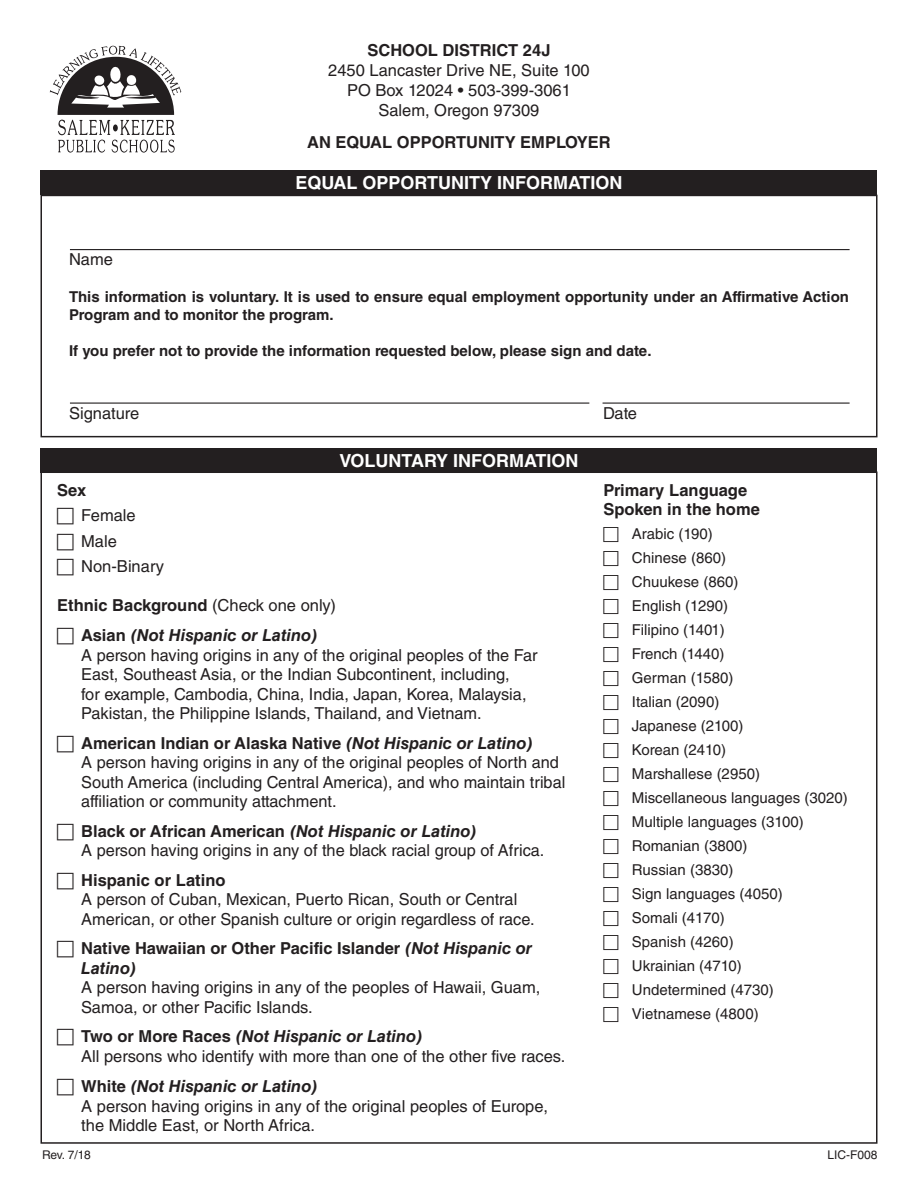
<style>
.page{position:relative;width:918px;height:1188px;background:#fff}
.page>*{position:absolute;margin:0;border:0;box-sizing:border-box;transform-origin:0 0}
.t1{font:700 18px "Helvetica LT Std";color:#fff}
.t2{font:16.5px/19.5px "Helvetica LT Std";color:#231f20}
.t3{font:700 16.5px/19.8px "Helvetica LT Std";color:#231f20}
.t4{font:15px "Helvetica LT Std";color:#231f20}
.t5{font:700 15px/18px "Helvetica LT Std";color:#231f20}
.t6{font:12px "Helvetica LT Std";color:#231f20}
.s1{font-weight:400}
.s2{font-weight:700}
.s3{font-weight:700;font-style:italic}
</style>
<div class="page">
<div style="left:40px;top:195px;width:838px;height:242px;border:2px solid #231f20"></div>
<hr style="left:70px;top:249px;width:780px;height:1px;background:#231f20">
<hr style="left:70px;top:403px;width:519px;height:1px;background:#231f20">
<hr style="left:603px;top:403px;width:247px;height:1px;background:#231f20">
<div style="left:40px;top:170px;width:838px;height:25px;background:#231f20"></div>
<div style="left:40px;top:448px;width:838px;height:25px;background:#231f20"></div>
<svg style="left:50px;top:46px;width:131px;height:107px"></svg>
<p class="t3" style="left:367px;top:40px;width:185px">SCHOOL DISTRICT 24J</p>
<p class="t2" style="left:328px;top:61px;width:263px">2450 Lancaster Drive NE, Suite 100</p>
<p class="t2" style="left:347px;top:80px;width:225px">PO Box 12024 • 503-399-3061</p>
<p class="t2" style="left:379px;top:100px;width:162px">Salem, Oregon 97309</p>
<p class="t3" style="left:307px;top:132px;width:305px">AN EQUAL OPPORTUNITY EMPLOYER</p>
<p class="t1" style="left:296px;top:172px;width:328px">EQUAL OPPORTUNITY INFORMATION</p>
<p class="t2" style="left:69px;top:249px;width:46px">Name</p>
<p class="t5" style="left:69px;top:288px;width:782px">This information is voluntary. It is used to ensure equal employment opportunity under an Affirmative Action<br>Program and to monitor the program.</p>
<p class="t5" style="left:69px;top:342px;width:584px">If you prefer not to provide the information requested below, please sign and date.</p>
<p class="t2" style="left:69px;top:404px;width:72px">Signature</p>
<p class="t2" style="left:603px;top:404px;width:36px">Date</p>
<p class="t1" style="left:340px;top:450px;width:240px">VOLUNTARY INFORMATION</p>
<p class="t3" style="left:57px;top:480px;width:31px">Sex</p>
<p class="t2" style="left:81px;top:503px;width:56px;line-height:25.5px">Female<br>Male</p>
<p class="t2" style="left:81px;top:557px;width:85px">Non-Binary</p>
<p class="t3" style="left:57px;top:596px;width:280px">Ethnic Background <span class="s1">(Check one only)</span></p>
<p class="t2" style="left:81px;top:625px;width:458px"><span class="s2">Asian</span> <span class="s3">(Not Hispanic or Latino)<br></span>A person having origins in any of the original peoples of the Far East, Southeast Asia, or the Indian Subcontinent, including,<br>for example, Cambodia, China, India, Japan, Korea, Malaysia, Pakistan, the Philippine Islands, Thailand, and Vietnam.</p>
<p class="t2" style="left:81px;top:733px;width:486px"><span class="s2">American Indian or Alaska Native</span> <span class="s3">(Not Hispanic or Latino)<br></span>A person having origins in any of the original peoples of North and South America (including Central America), and who maintain tribal affiliation or community attachment.</p>
<p class="t2" style="left:81px;top:821px;width:465px"><span class="s2">Black or African American</span> <span class="s3">(Not Hispanic or Latino)<br></span>A person having origins in any of the black racial group of Africa.</p>
<p class="t2" style="left:81px;top:870px;width:455px"><span class="s2">Hispanic or Latino<br></span>A person of Cuban, Mexican, Puerto Rican, South or Central<br>American, or other Spanish culture or origin regardless of race.</p>
<p class="t2" style="left:81px;top:938px;width:461px"><span class="s2">Native Hawaiian or Other Pacific Islander</span> <span class="s3">(Not Hispanic or Latino)<br></span>A person having origins in any of the peoples of Hawaii, Guam, Samoa, or other Pacific Islands.</p>
<p class="t2" style="left:81px;top:1027px;width:486px"><span class="s2">Two or More Races</span> <span class="s3">(Not Hispanic or Latino)<br></span>All persons who identify with more than one of the other five races.</p>
<p class="t2" style="left:81px;top:1076px;width:468px"><span class="s2">White</span> <span class="s3">(Not Hispanic or Latino)<br></span>A person having origins in any of the original peoples of Europe, the Middle East, or North Africa.</p>
<p class="t3" style="left:603px;top:480px;width:158px">Primary Language<br>Spoken in the home</p>
<p class="t4" style="left:632px;top:526px;width:82px">Arabic (190)</p>
<p class="t4" style="left:632px;top:550px;width:96px">Chinese (860)</p>
<p class="t4" style="left:632px;top:574px;width:108px">Chuukese (860)</p>
<p class="t4" style="left:632px;top:598px;width:98px">English (1290)</p>
<p class="t4" style="left:632px;top:622px;width:94px">Filipino (1401)</p>
<p class="t4" style="left:632px;top:646px;width:94px">French (1440)</p>
<p class="t4" style="left:632px;top:670px;width:103px">German (1580)</p>
<p class="t4" style="left:632px;top:694px;width:89px">Italian (2090)</p>
<p class="t4" style="left:632px;top:718px;width:113px">Japanese (2100)</p>
<p class="t4" style="left:632px;top:742px;width:96px">Korean (2410)</p>
<p class="t4" style="left:632px;top:766px;width:130px">Marshallese (2950)</p>
<p class="t4" style="left:632px;top:790px;width:217px">Miscellaneous languages (3020)</p>
<p class="t4" style="left:632px;top:814px;width:173px">Multiple languages (3100)</p>
<p class="t4" style="left:632px;top:838px;width:117px">Romanian (3800)</p>
<p class="t4" style="left:632px;top:862px;width:103px">Russian (3830)</p>
<p class="t4" style="left:632px;top:886px;width:152px">Sign languages (4050)</p>
<p class="t4" style="left:632px;top:910px;width:94px">Somali (4170)</p>
<p class="t4" style="left:632px;top:934px;width:103px">Spanish (4260)</p>
<p class="t4" style="left:632px;top:958px;width:111px">Ukrainian (4710)</p>
<p class="t4" style="left:632px;top:982px;width:143px">Undetermined (4730)</p>
<p class="t4" style="left:632px;top:1006px;width:128px">Vietnamese (4800)</p>
<p class="t6" style="left:42px;top:1148px;width:50px">Rev. 7/18</p>
<p class="t6" style="left:827px;top:1148px;width:52px">LIC-F008</p>
</div>
